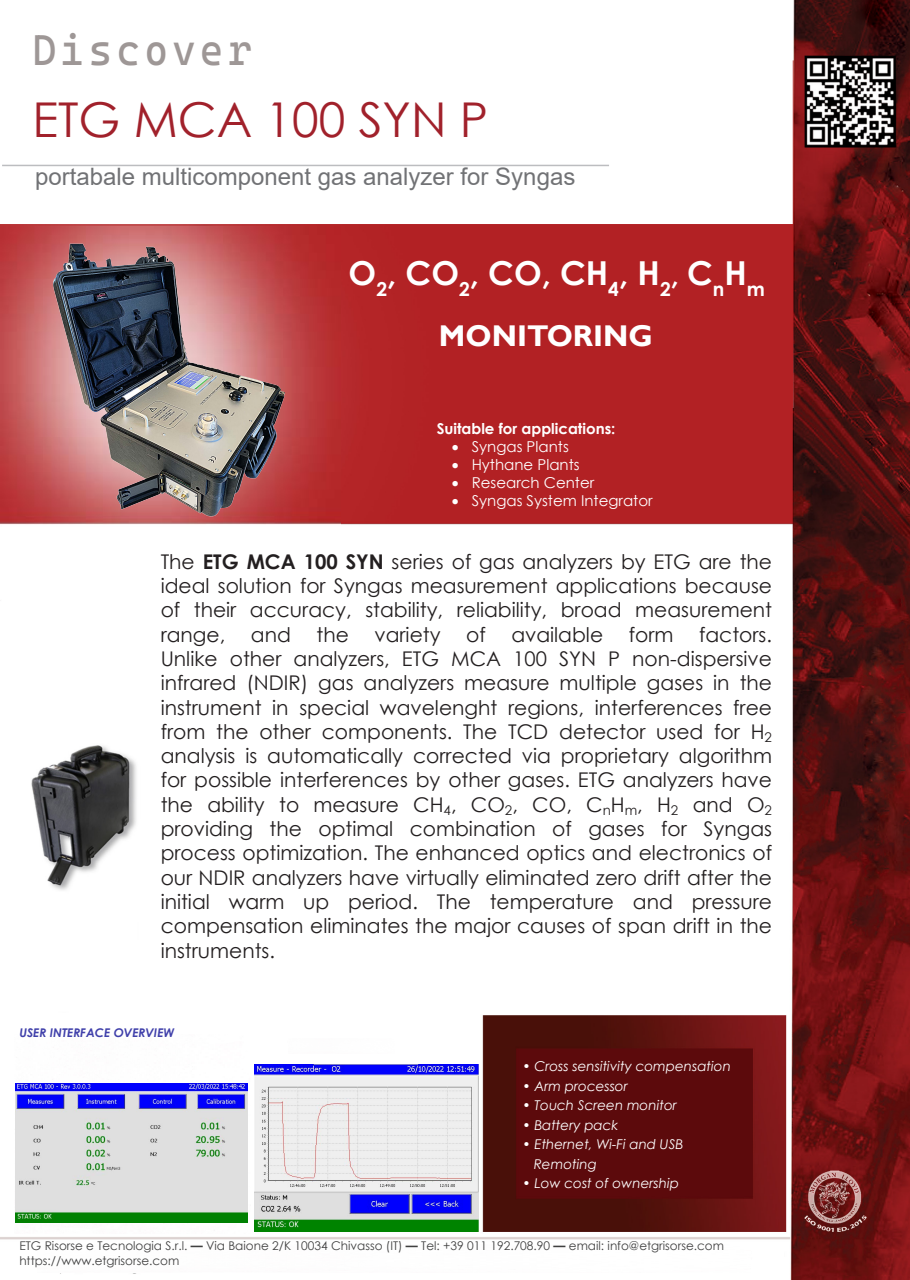
<style>
.page{position:relative;width:910px;height:1280px;background:#fff}
.page>*{position:absolute;margin:0;border:0;box-sizing:border-box;transform-origin:0 0}
.t1{font:48px "Century Gothic";color:#a1212b}
.t2{font:43.35px "Cascadia Code";letter-spacing:.105em;color:#9e9796;scale:.93 1}
.t3{font:700 33px "Century Gothic";color:#fff}
.t4{font:700 30px "Gill Sans";color:#fff}
.t5{font:24px "Arial";color:#717275}
.t6{font:20.25px/24.3px "Century Gothic";color:#231f20;text-align:justify}
.t7{font:15px "Century Gothic";color:#fff}
.t8{font:700 15px "Century Gothic";color:#fff}
.t9{font:italic 13.5px/19.5px "Century Gothic";color:#fff}
.t10{font:12px/14.4px "Century Gothic";color:#404040}
.t11{font:italic 700 12px "Century Gothic";color:#4040aa}
.s1{font-size:29.1px}
.s2{font-weight:700}
</style>
<div class="page">
<img style="left:0;top:0;width:910px;height:1280px">
<img style="left:14px;top:1035px;width:236px;height:198px">
<hr style="left:2px;top:165px;width:607px;height:1px;background:#bcbdc0">
<img style="left:1px;top:227px;width:339px;height:298px">
<img style="left:289px;top:1039px;width:105px;height:14px">
<img style="left:255px;top:1064px;width:223px;height:167px">
<img style="left:35px;top:188px;width:266px;height:356px">
<img style="left:15px;top:1083px;width:232px;height:140px">
<img style="left:37px;top:1244px;width:714px;height:28px">
<h2 class="t2" style="left:32px;top:17px;width:238px">Discover</h2>
<h1 class="t1" style="left:32px;top:86px;width:457px">ETG MCA 100 SYN P</h1>
<p class="t5" style="left:35px;top:160px;width:542px">portabale multicomponent gas analyzer for Syngas</p>
<h3 class="t3" style="left:349px;top:248px;width:418px">O<sub>2</sub>, CO<sub>2</sub>, CO, CH<sub>4</sub>, H<sub>2</sub><span class="s1">,</span> C<sub>n</sub>H<sub>m</sub></h3>
<h3 class="t4" style="left:439px;top:318px;width:215px">MONITORING</h3>
<p class="t8" style="left:437px;top:417px;width:180px">Suitable for applications:</p>
<p class="t7" style="left:452px;top:436px;width:119px">• Syngas Plants</p>
<p class="t7" style="left:452px;top:454px;width:129px">• Hythane Plants</p>
<p class="t7" style="left:452px;top:472px;width:144px">• Research Center</p>
<p class="t7" style="left:452px;top:490px;width:203px">• Syngas System Integrator</p>
<p class="t6" style="left:161px;top:549px;width:613px">The <span class="s2">ETG MCA 100 SYN</span> series of gas analyzers by ETG are the ideal solution for Syngas measurement applications because of their accuracy, stability, reliability, broad measurement range,</p>
<p class="t6" style="left:161px;top:622px;width:613px;text-indent:538px">factors.<br>Unlike other analyzers, ETG MCA 100 SYN P non-dispersive infrared (NDIR) gas analyzers measure multiple gases in the instrument in special wavelenght regions, interferences free from the other components. The TCD detector used for H<sub>2 </sub>analysis is automatically corrected via proprietary algorithm for possible interferences by other gases. ETG analyzers have the ability to measure CH<sub>4</sub>, CO<sub>2</sub>, CO, C<sub>n</sub>H<sub>m</sub>, H<sub>2</sub> and O<sub>2 </sub>providing the optimal combination of gases for Syngas process optimization. The enhanced optics and electronics of our NDIR analyzers have virtually eliminated zero drift after the initial warm up period. The temperature and pressure compensation eliminates the major causes of span drift in the instruments.</p>
<p class="t6" style="left:251px;top:622px;width:42px">and</p>
<p class="t6" style="left:317px;top:622px;width:34px">the</p>
<p class="t6" style="left:374px;top:622px;width:68px">variety</p>
<p class="t6" style="left:466px;top:622px;width:21px">of</p>
<p class="t6" style="left:511px;top:622px;width:93px">available</p>
<p class="t6" style="left:629px;top:622px;width:46px">form</p>
<p class="t11" style="left:19px;top:1023px;width:157px">USER INTERFACE OVERVIEW</p>
<p class="t9" style="left:522px;top:1057px;width:210px">• Cross sensitivity compensation</p>
<p class="t9" style="left:522px;top:1076px;width:107px">• Arm processor</p>
<p class="t9" style="left:522px;top:1095px;width:156px">• Touch Screen monitor</p>
<p class="t9" style="left:522px;top:1115px;width:97px">• Battery pack</p>
<p class="t9" style="left:534px;top:1134px;width:151px;text-indent:-11px">• Ethernet, Wi-Fi and USB<br>Remoting</p>
<p class="t9" style="left:522px;top:1173px;width:158px">• Low cost of ownership</p>
<p class="t10" style="left:19px;top:1238px;width:706px">ETG Risorse e Tecnologia S.r.l. <span class="s2">—</span> Via Baione 2/K 10034 Chivasso (IT) <span class="s2">—</span> Tel: +39 011 192.708.90 <span class="s2">—</span> email: info@etgrisorse.com https://www.etgrisorse.com</p>
</div>
